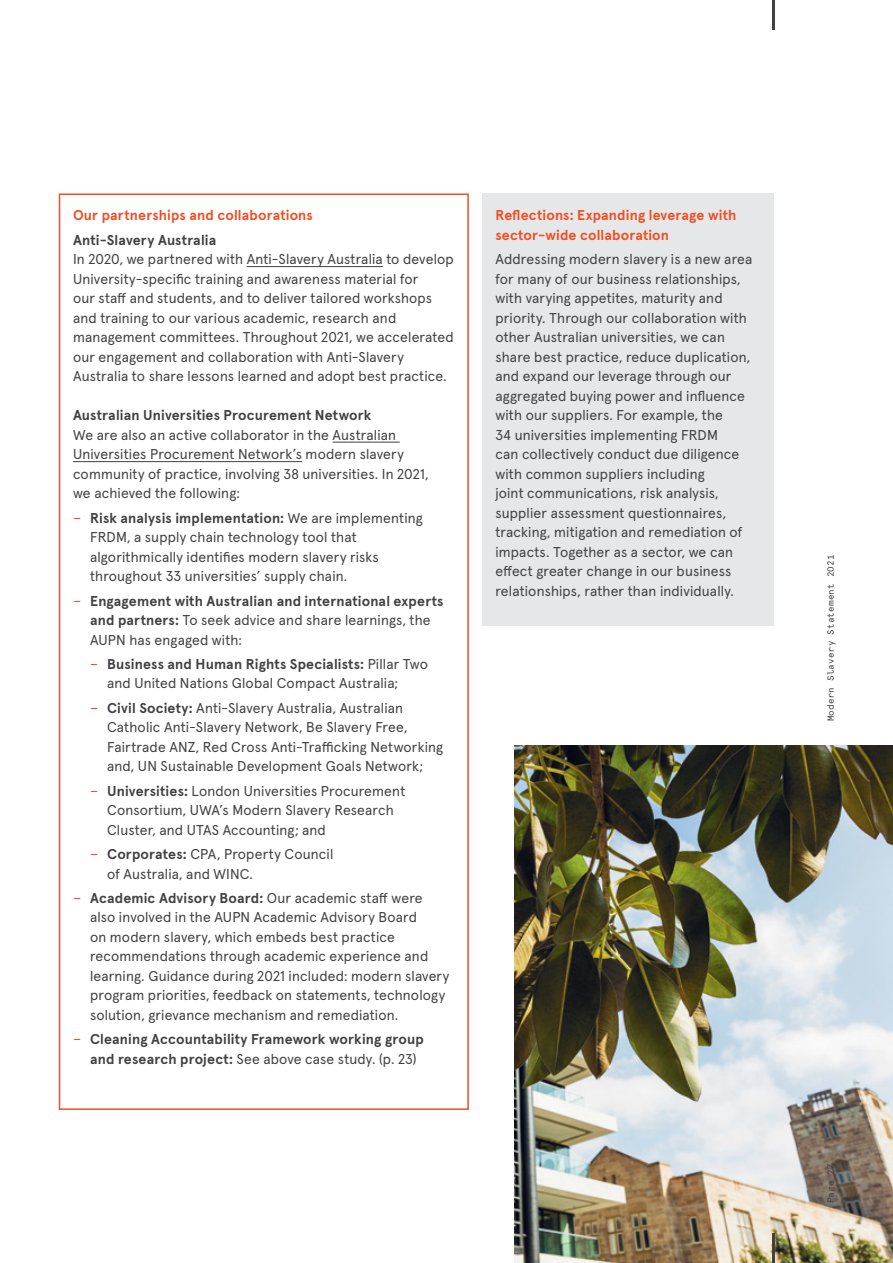
<style>
.page{position:relative;width:893px;height:1263px;background:#fff}
.page>*{position:absolute;margin:0;border:0;box-sizing:border-box;transform-origin:0 0}
.t1{font:14.25px/19.5px "Apercu Pro";letter-spacing:.01em;color:#414042}
.t2{font:700 14.25px/19.5px "Apercu Pro";letter-spacing:.01em;color:#414042}
.t3{font:700 14.25px/19.5px "Apercu Pro";letter-spacing:.01em;color:#f04e23}
.t4{font:14.25px "Apercu Pro";color:#f04e23}
.t5{font:9px "Apercu Mono Pro";letter-spacing:.02em;color:#414042}
.s1{color:#f04e23}
.s2{font-weight:700}
.s3{font-weight:400}
.s4{font-weight:400;color:#f04e23}
</style>
<div class="page">
<hr style="left:247px;top:266px;width:136px;height:1px;background:#414042">
<hr style="left:333px;top:442px;width:67px;height:1px;background:#414042">
<hr style="left:73px;top:461px;width:229px;height:1px;background:#414042">
<div style="left:59px;top:193px;width:410px;height:917px;border:2px solid #f04e23"></div>
<div style="left:483px;top:193px;width:291px;height:433px;background:#e6e7e8"></div>
<img style="left:514px;top:745px;width:379px;height:518px">
<hr style="left:773px;top:1233px;width:2px;height:30px;background:#414042">
<hr style="left:773px;top:0;width:2px;height:30px;background:#414042">
<h4 class="t3" style="left:73px;top:205px;width:241px">Our partnerships and collaborations</h4>
<h5 class="t2" style="left:73px;top:229px;width:145px">Anti-Slavery Australia</h5>
<p class="t1" style="left:73px;top:248px;width:382px">In 2020, we partnered with Anti-Slavery Australia to develop University-specific training and awareness material for<br>our staff and students, and to deliver tailored workshops and training to our various academic, research and management committees. Throughout 2021, we accelerated our engagement and collaboration with Anti-Slavery Australia to share lessons learned and adopt best practice.</p>
<h5 class="t2" style="left:73px;top:405px;width:300px">Australian Universities Procurement Network</h5>
<p class="t1" style="left:73px;top:424px;width:357px">We are also an active collaborator in the Australian Universities Procurement Network’s modern slavery community of practice, involving 38 universities. In 2021, we achieved the following:</p>
<p class="t1" style="left:90px;top:507px;width:334px;text-indent:-17px"><span class="s1">−</span> <span class="s2">Risk analysis implementation:</span> We are implementing FRDM, a supply chain technology tool that algorithmically identifies modern slavery risks throughout 33 universities’ supply chain.</p>
<p class="t4" style="left:73px;top:590px;width:10px">−</p>
<p class="t2" style="left:90px;top:590px;width:355px">Engagement with Australian and international experts and partners: <span class="s3">To seek advice and share learnings, the<br>AUPN has engaged with:</span></p>
<p class="t1" style="left:107px;top:653px;width:322px;text-indent:-17px"><span class="s1">−</span> <span class="s2">Business and Human Rights Specialists:</span> Pillar Two and United Nations Global Compact Australia;</p>
<p class="t1" style="left:107px;top:697px;width:338px;text-indent:-17px"><span class="s1">−</span> <span class="s2">Civil Society:</span> Anti-Slavery Australia, Australian Catholic Anti-Slavery Network, Be Slavery Free, Fairtrade ANZ, Red Cross Anti-Trafficking Networking and, UN Sustainable Development Goals Network;</p>
<p class="t1" style="left:107px;top:780px;width:300px;text-indent:-17px"><span class="s1">−</span> <span class="s2">Universities:</span> London Universities Procurement<br>Consortium, UWA’s Modern Slavery Research<br>Cluster, and UTAS Accounting; and</p>
<p class="t1" style="left:107px;top:843px;width:228px;text-indent:-17px"><span class="s1">−</span> <span class="s2">Corporates:</span> CPA, Property Council of Australia, and WINC.</p>
<p class="t1" style="left:90px;top:887px;width:361px;text-indent:-17px"><span class="s1">−</span> <span class="s2">Academic Advisory Board:</span> Our academic staff were also involved in the AUPN Academic Advisory Board<br>on modern slavery, which embeds best practice recommendations through academic experience and learning. Guidance during 2021 included: modern slavery program priorities, feedback on statements, technology solution, grievance mechanism and remediation.</p>
<p class="t2" style="left:90px;top:1028px;width:335px;text-indent:-17px"><span class="s4">−</span> Cleaning Accountability Framework working group and research project: <span class="s3">See above case study. (p. 23)</span></p>
<h4 class="t3" style="left:495px;top:205px;width:242px">Reflections: Expanding leverage with sector-wide collaboration</h4>
<p class="t1" style="left:495px;top:248px;width:258px">Addressing modern slavery is a new area for many of our business relationships, with varying appetites, maturity and priority. Through our collaboration with other Australian universities, we can share best practice, reduce duplication, and expand our leverage through our aggregated buying power and influence with our suppliers. For example, the<br>34 universities implementing FRDM<br>can collectively conduct due diligence with common suppliers including<br>joint communications, risk analysis, supplier assessment questionnaires, tracking, mitigation and remediation of impacts. Together as a sector, we can effect greater change in our business relationships, rather than individually.</p>
<p class="t5" style="left:824px;top:721px;width:168px;rotate:-90deg">Modern Slavery Statement 2021</p>
<p class="t5" style="left:824px;top:1203px;width:42px;rotate:-90deg">Page 27</p>
</div>
